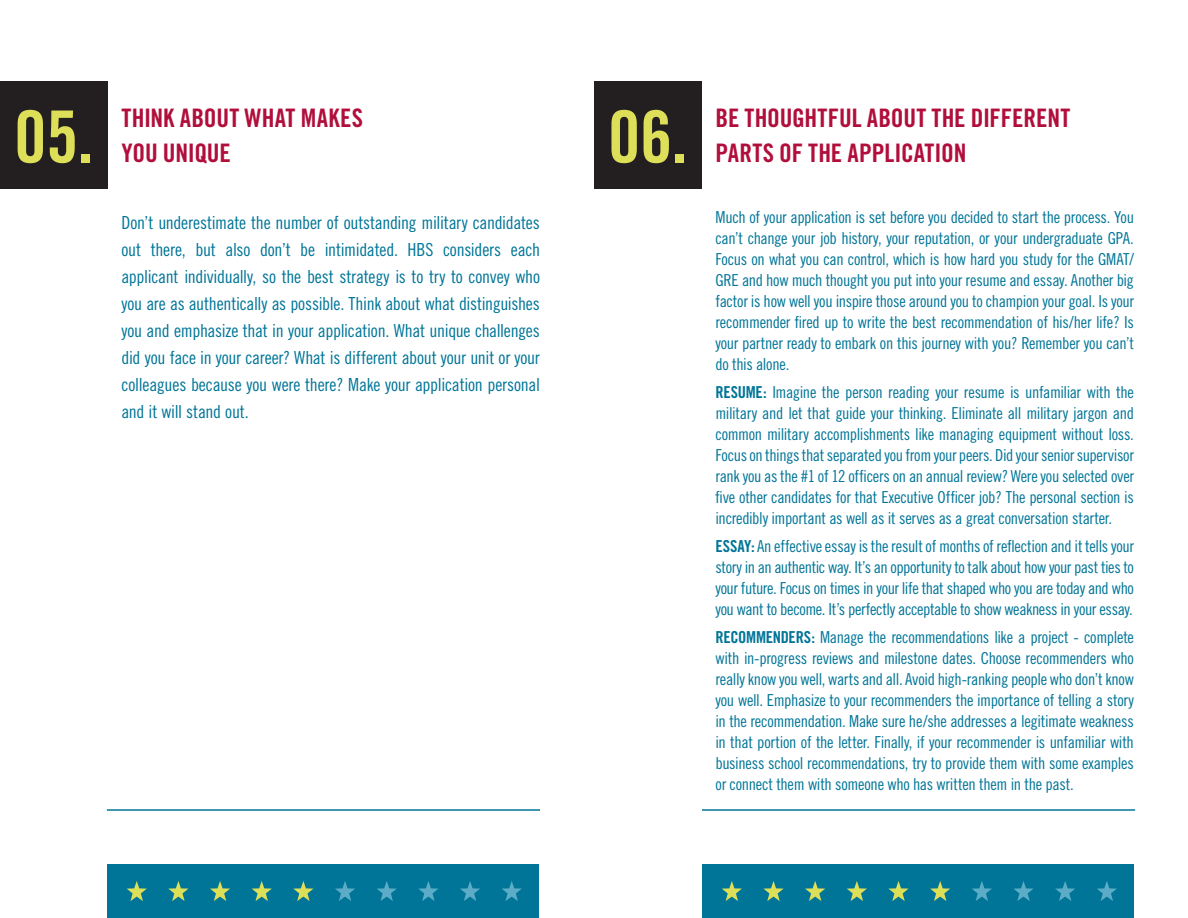
<style>
.page{position:relative;width:1188px;height:918px;background:#fff}
.page>*{position:absolute;margin:0;border:0;box-sizing:border-box;transform-origin:0 0}
.Body_Copy{font:72px "Trade Gothic Bold Cond Twenty";color:#dedf59}
.Tip_name{font:25.5px/34.5px "Trade Gothic Bold Cond Twenty";letter-spacing:-.005em;color:#b10e3b}
.Body_Copy-2{font:18px/27px "Trade Gothic Cond Eighteen";letter-spacing:-.015em;color:#007598;text-align:justify}
.Body_Copy-3{font:16.5px/21px "Trade Gothic Cond Eighteen";letter-spacing:-.02em;color:#007598;text-align:justify}
.s1{font-family:"Trade Gothic Bold Cond Twenty"}
</style>
<div class="page">
<div style="left:0;top:81px;width:108px;height:108px;background:#231f20"></div>
<div style="left:594px;top:81px;width:108px;height:108px;background:#231f20"></div>
<div style="left:107px;top:864px;width:432px;height:54px;background:#007598"></div>
<div style="left:702px;top:864px;width:432px;height:54px;background:#007598"></div>
<svg style="left:127px;top:881px;width:20px;height:20px"></svg>
<svg style="left:722px;top:881px;width:20px;height:20px"></svg>
<svg style="left:168px;top:881px;width:21px;height:20px"></svg>
<svg style="left:763px;top:881px;width:21px;height:20px"></svg>
<svg style="left:210px;top:881px;width:20px;height:20px"></svg>
<svg style="left:805px;top:881px;width:20px;height:20px"></svg>
<svg style="left:252px;top:881px;width:20px;height:20px"></svg>
<svg style="left:847px;top:881px;width:20px;height:20px"></svg>
<svg style="left:293px;top:881px;width:21px;height:20px"></svg>
<svg style="left:888px;top:881px;width:21px;height:20px"></svg>
<svg style="left:335px;top:881px;width:20px;height:20px"></svg>
<svg style="left:930px;top:881px;width:20px;height:20px"></svg>
<svg style="left:377px;top:881px;width:20px;height:20px"></svg>
<svg style="left:972px;top:881px;width:20px;height:20px"></svg>
<svg style="left:418px;top:881px;width:20px;height:20px"></svg>
<svg style="left:1013px;top:881px;width:21px;height:20px"></svg>
<svg style="left:460px;top:881px;width:20px;height:20px"></svg>
<svg style="left:1055px;top:881px;width:20px;height:20px"></svg>
<svg style="left:502px;top:881px;width:20px;height:20px"></svg>
<svg style="left:1097px;top:881px;width:20px;height:20px"></svg>
<hr style="left:107px;top:809px;width:433px;height:2px;background:#007598">
<hr style="left:702px;top:809px;width:433px;height:2px;background:#007598">
<p class="Tip_name" style="left:122px;top:101px;width:243px">THINK ABOUT WHAT MAKES<br>YOU UNIQUE</p>
<p class="Body_Copy" style="left:14px;top:93px;width:81px">05.</p>
<p class="Body_Copy" style="left:608px;top:93px;width:81px">06.</p>
<p class="Tip_name" style="left:716px;top:101px;width:357px">BE THOUGHTFUL ABOUT THE DIFFERENT<br>PARTS OF THE APPLICATION</p>
<p class="Body_Copy-2" style="left:122px;top:209px;width:420px">Don’t underestimate the number of outstanding military candidates out there, but also don’t be intimidated. HBS considers each applicant individually, so the best strategy is to try to convey who you are as authentically as possible. Think about what distinguishes you and emphasize that in your application. What unique challenges did you face in your career? What is different about your unit or your colleagues because you were there? Make your application personal and it will stand out.</p>
<p class="Body_Copy-3" style="left:716px;top:207px;width:420px">Much of your application is set before you decided to start the process. You can’t change your job history, your reputation, or your undergraduate GPA.<br>Focus on what you can control, which is how hard you study for the GMAT/ GRE and how much thought you put into your resume and essay. Another big factor is how well you inspire those around you to champion your goal. Is your recommender fired up to write the best recommendation of his/her life? Is your partner ready to embark on this journey with you? Remember you can’t do this alone.</p>
<p class="Body_Copy-3" style="left:716px;top:382px;width:420px"><span class="s1">RESUME:</span> Imagine the person reading your resume is unfamiliar with the military and let that guide your thinking. Eliminate all military jargon and common military accomplishments like managing equipment without loss.<br>Focus on things that separated you from your peers. Did your senior supervisor rank you as the #1 of 12 officers on an annual review? Were you selected over five other candidates for that Executive Officer job? The personal section is incredibly important as well as it serves as a great conversation starter.</p>
<p class="Body_Copy-3" style="left:716px;top:535px;width:420px"><span class="s1">ESSAY:</span> An effective essay is the result of months of reflection and it tells your story in an authentic way. It’s an opportunity to talk about how your past ties to your future. Focus on times in your life that shaped who you are today and who you want to become. It’s perfectly acceptable to show weakness in your essay.</p>
<p class="Body_Copy-3" style="left:716px;top:626px;width:420px"><span class="s1">RECOMMENDERS:</span> Manage the recommendations like a project - complete with in-progress reviews and milestone dates. Choose recommenders who really know you well, warts and all. Avoid high-ranking people who don’t know you well. Emphasize to your recommenders the importance of telling a story in the recommendation. Make sure he/she addresses a legitimate weakness in that portion of the letter. Finally, if your recommender is unfamiliar with business school recommendations, try to provide them with some examples or connect them with someone who has written them in the past.</p>
</div>
